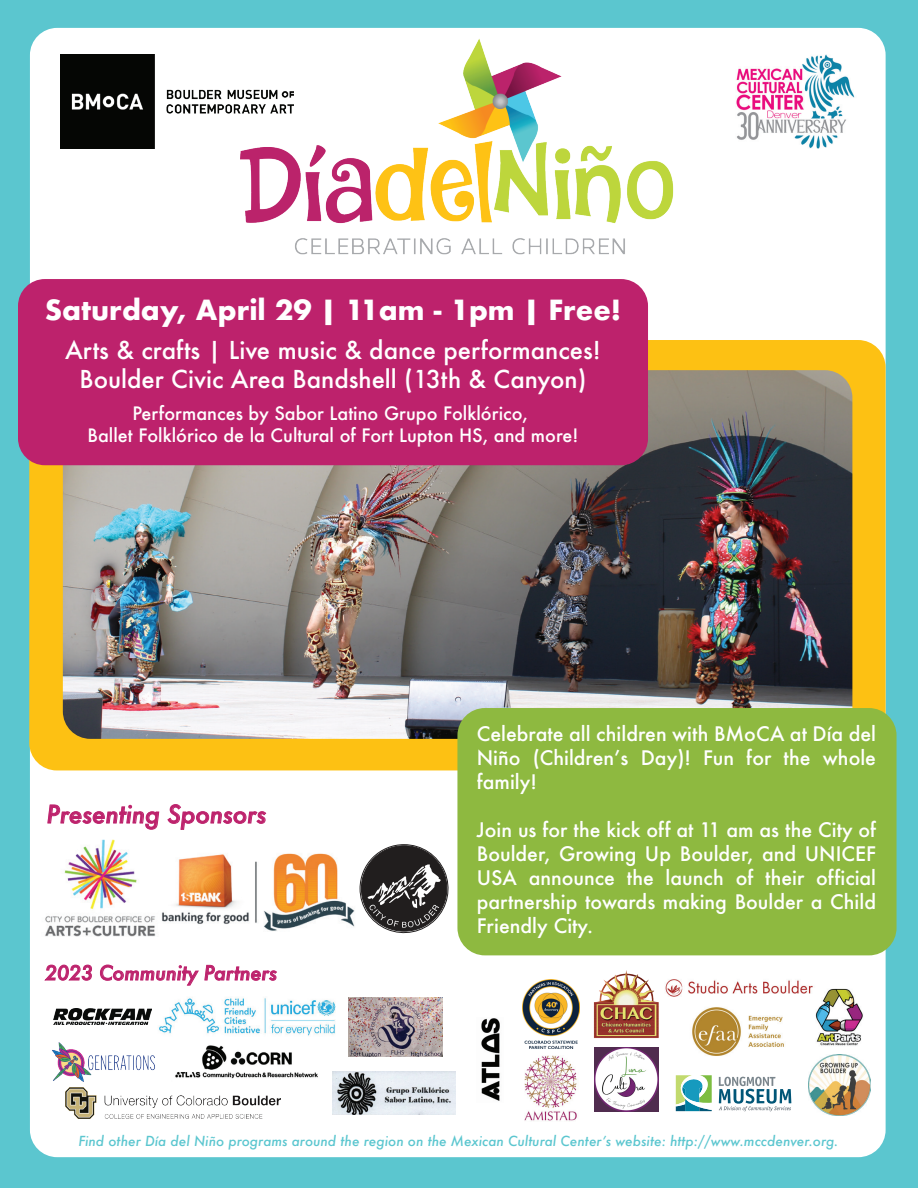
<style>
.page{position:relative;width:918px;height:1188px;background:#5bc6cf}
.page>*{position:absolute;margin:0;border:0;box-sizing:border-box;transform-origin:0 0}
.t1{font:700 27px "Futura";color:#fff}
.t2{font:500 24px/28.8px "Futura";color:#fff;text-align:center}
.t3{font:italic 500 24px "Futura";color:#bd226c}
.t4{font:500 19.5px/24px "Futura";color:#fff;text-align:justify}
.t5{font:italic 500 19.5px "Futura";color:#bd226c}
.t6{font:500 18px/21.6px "Futura";color:#fff;text-align:center}
.t7{font:italic 500 13.5px "Futura";color:#5bc6cf}
</style>
<div class="page">
<div style="left:30px;top:28px;width:856px;height:1129px;background:#fff;border-radius:27px"></div>
<img style="left:201px;top:27px;width:515px;height:266px">
<div style="left:29px;top:340px;width:857px;height:430px;background:#fdc113;border-radius:27px"></div>
<img style="left:63px;top:370px;width:789px;height:369px">
<div style="left:18px;top:279px;width:630px;height:186px;background:#bd226c;border-radius:27px"></div>
<div style="left:457px;top:708px;width:440px;height:247px;background:#8eb940;border-radius:27px"></div>
<img style="left:61px;top:55px;width:232px;height:94px">
<img style="left:736px;top:54px;width:119px;height:95px">
<svg style="left:44px;top:964px;width:48px;height:17px"></svg>
<svg style="left:100px;top:964px;width:177px;height:22px"></svg>
<svg style="left:47px;top:804px;width:113px;height:26px"></svg>
<svg style="left:167px;top:804px;width:100px;height:26px"></svg>
<img style="left:45px;top:839px;width:111px;height:98px">
<img style="left:161px;top:853px;width:194px;height:78px">
<svg style="left:360px;top:844px;width:89px;height:90px"></svg>
<img style="left:159px;top:998px;width:177px;height:38px">
<img style="left:175px;top:1045px;width:143px;height:34px">
<img style="left:665px;top:979px;width:148px;height:18px">
<img style="left:522px;top:979px;width:57px;height:142px">
<img style="left:692px;top:1007px;width:92px;height:49px">
<img style="left:594px;top:970px;width:65px;height:69px">
<img style="left:595px;top:1048px;width:63px;height:63px">
<svg style="left:719px;top:1077px;width:72px;height:34px"></svg>
<svg style="left:676px;top:1075px;width:36px;height:36px"></svg>
<img style="left:815px;top:988px;width:48px;height:58px">
<img style="left:481px;top:1018px;width:19px;height:83px">
<img style="left:349px;top:997px;width:93px;height:59px">
<img style="left:333px;top:1072px;width:123px;height:43px">
<img style="left:54px;top:1008px;width:98px;height:17px">
<img style="left:52px;top:1042px;width:103px;height:40px">
<img style="left:66px;top:1088px;width:214px;height:30px">
<img style="left:809px;top:1054px;width:61px;height:62px">
<h1 class="t1" style="left:45px;top:290px;width:578px">Saturday, April 29 | 11am - 1pm | Free!</h1>
<p class="t2" style="left:65px;top:336px;width:537px">Arts &amp; crafts | Live music &amp; dance performances!<br>Boulder Civic Area Bandshell (13th &amp; Canyon)</p>
<p class="t6" style="left:87px;top:403px;width:493px">Performances by Sabor Latino Grupo Folklórico,<br>Ballet Folklórico de la Cultural of Fort Lupton HS, and more!</p>
<p class="t3" style="left:47px;top:798px;width:221px">Presenting Sponsors</p>
<p class="t5" style="left:45px;top:959px;width:233px">2023 Community Partners</p>
<p class="t4" style="left:477px;top:722px;width:401px">Celebrate all children with BMoCA at Día del Niño (Childrenʼs Day)! Fun for the whole family!</p>
<p class="t4" style="left:477px;top:818px;width:401px">Join us for the kick off at 11 am as the City of Boulder, Growing Up Boulder, and UNICEF USA announce the launch of their official partnership towards making Boulder a Child Friendly City.</p>
<p class="t7" style="left:78px;top:1132px;width:762px">Find other Día del Niño programs around the region on the Mexican Cultural Centerʼs website: http://www.mccdenver.org.</p>
</div>
